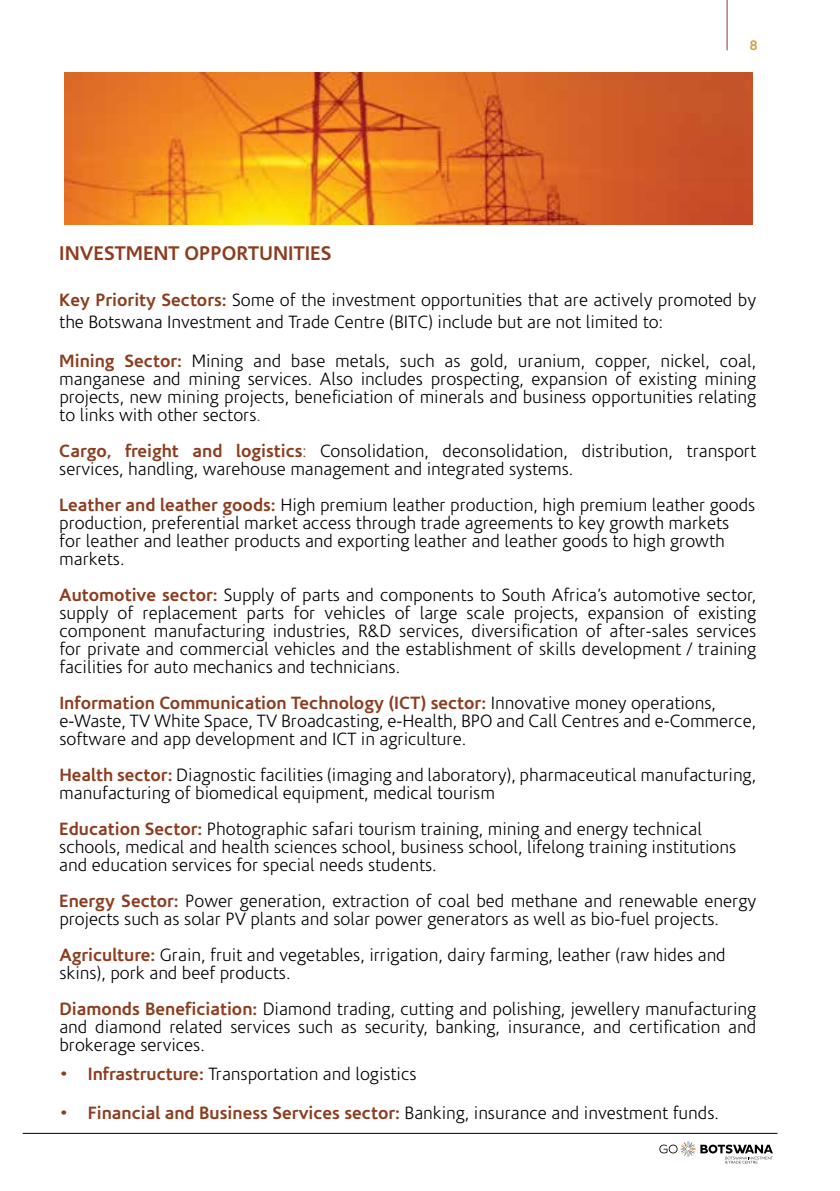
<style>
.page{position:relative;width:840px;height:1191px;background:#fff}
.page>*{position:absolute;margin:0;border:0;box-sizing:border-box;transform-origin:0 0}
.t1{font:700 20px "Corisande";color:#8c3d1f}
.t2{font:300 18px/18px "Corisande";color:#000}
.t3{font:700 18px "Corisande";color:#8c3d1f}
.t4{font:700 14px "Corisande";color:#d49e45}
.s1{font-weight:700;color:#8c3d1f}
.s2{color:#8c3d1f}
.s3{font-weight:300;color:#000}
</style>
<div class="page">
<svg style="left:659px;top:1141px;width:113px;height:22px"></svg>
<img style="left:64px;top:72px;width:688px;height:153px">
<hr style="left:726px;top:0;width:1px;height:50px;background:#8c3d1f">
<hr style="left:23px;top:1133px;width:754px;height:1px;background:#000">
<p class="t4" style="left:749px;top:38px;width:9px">8</p>
<p class="t1" style="left:59px;top:242px;width:273px">INVESTMENT OPPORTUNITIES</p>
<p class="t2" style="left:59px;top:290px;width:698px;line-height:21.6px"><span class="s1">Key Priority Sectors:</span> Some of the investment opportunities that are actively promoted by the Botswana Investment and Trade Centre (BITC) include but are not limited to:</p>
<p class="t2" style="left:59px;top:353px;width:698px;text-align:justify"><span class="s1">Mining Sector:</span> Mining and base metals, such as gold, uranium, copper, nickel, coal, manganese and mining services. Also includes prospecting, expansion of existing mining projects, new mining projects, beneficiation of minerals and business opportunities relating to links with other sectors<span class="s2">.</span></p>
<p class="t2" style="left:59px;top:443px;width:698px"><span class="s1">Cargo, freight and logistics</span><span class="s2">:</span> Consolidation, deconsolidation, distribution, transport services, handling, warehouse management and integrated systems.</p>
<p class="t2" style="left:59px;top:497px;width:697px"><span class="s1">Leather and leather goods:</span> High premium leather production, high premium leather goods production, preferential market access through trade agreements to key growth markets for leather and leather products and exporting leather and leather goods to high growth markets.</p>
<p class="t2" style="left:59px;top:587px;width:698px;text-align:justify"><span class="s1">Automotive sector:</span> Supply of parts and components to South Africa’s automotive sector, supply of replacement parts for vehicles of large scale projects, expansion of existing component manufacturing industries, R&amp;D services, diversification of after-sales services for private and commercial vehicles and the establishment of skills development / training facilities for auto mechanics and technicians.</p>
<p class="t2" style="left:59px;top:695px;width:698px"><span class="s1">Information Communication Technology (ICT) sector:</span> Innovative money operations, e-Waste, TV White Space, TV Broadcasting, e-Health, BPO and Call Centres and e-Commerce, software and app development and ICT in agriculture.</p>
<p class="t2" style="left:59px;top:767px;width:698px"><span class="s1">Health sector:</span> Diagnostic facilities (imaging and laboratory), pharmaceutical manufacturing, manufacturing of biomedical equipment, medical tourism</p>
<p class="t2" style="left:59px;top:821px;width:678px"><span class="s1">Education Sector:</span> Photographic safari tourism training, mining and energy technical schools, medical and health sciences school, business school, lifelong training institutions and education services for special needs students.</p>
<p class="t2" style="left:59px;top:893px;width:698px"><span class="s1">Energy Sector:</span> Power generation, extraction of coal bed methane and renewable energy projects such as solar PV plants and solar power generators as well as bio-fuel projects.</p>
<p class="t2" style="left:59px;top:947px;width:667px"><span class="s1">Agriculture:</span> Grain, fruit and vegetables, irrigation, dairy farming, leather (raw hides and skins), pork and beef products.</p>
<p class="t2" style="left:59px;top:1001px;width:698px;text-align:justify"><span class="s1">Diamonds Beneficiation:</span> Diamond trading, cutting and polishing, jewellery manufacturing and diamond related services such as security, banking, insurance, and certification and brokerage services.</p>
<p class="t2" style="left:59px;top:1065px;width:358px"><span class="s1">• Infrastructure:</span> Transportation and logistics</p>
<p class="t3" style="left:59px;top:1102px;width:660px">• Financial and Business Services sector: <span class="s3">Banking, insurance and investment funds.</span></p>
</div>
